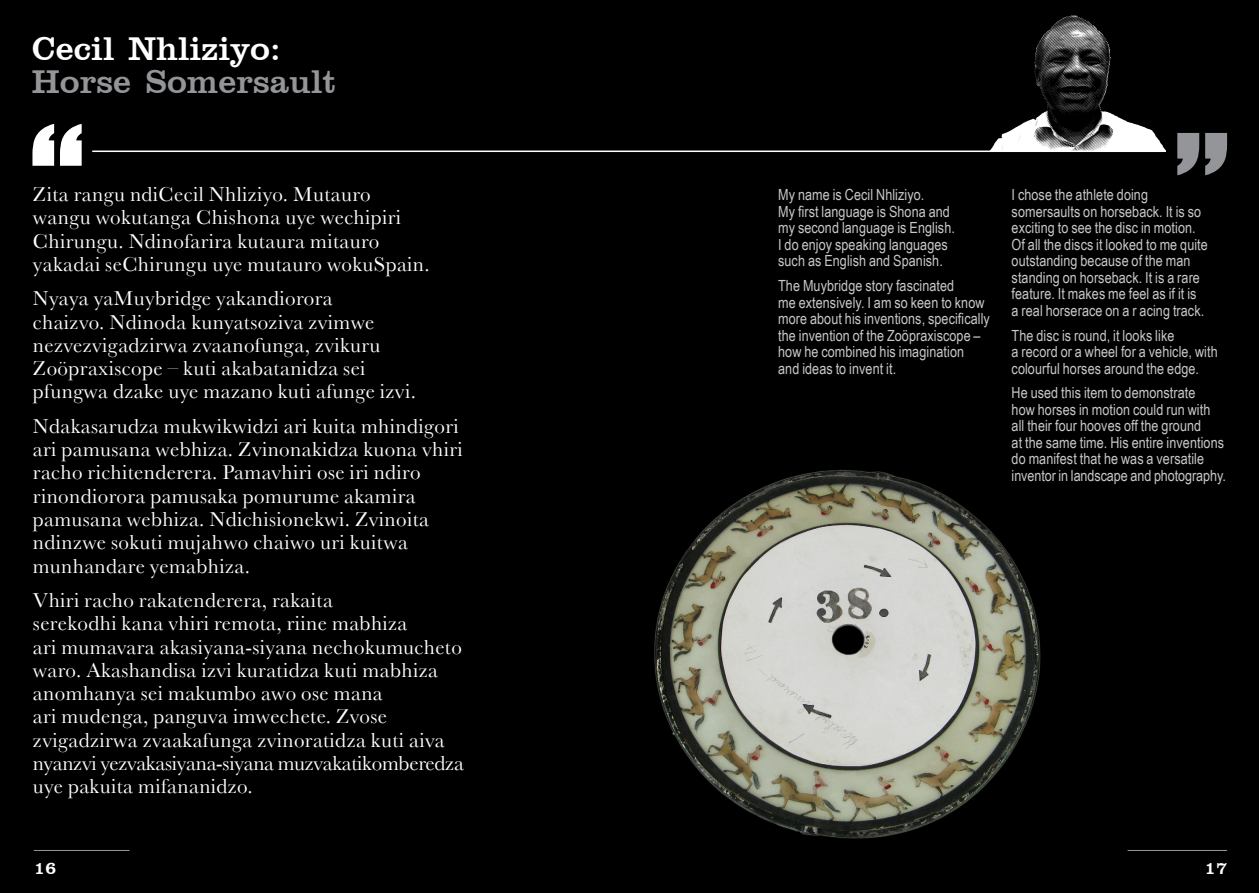
<style>
.page{position:relative;width:1259px;height:893px;background:#000}
.page>*{position:absolute;margin:0;border:0;box-sizing:border-box;transform-origin:0 0}
.t1{font:33.75px "Clarendon BT";color:#939598}
.t2{font:33.75px "Clarendon BT";color:#fff}
.t3{font:21px/23.2px "Baskerville";letter-spacing:.02em;color:#fff}
.t4{font:18px "Clarendon BT";color:#fff}
.New_Grey_English{font:15.3px/16.5px "Arial Narrow";letter-spacing:.005em;color:#c7c8ca}
</style>
<div class="page">
<hr style="left:34px;top:850px;width:95px;height:1px;background:#939598">
<hr style="left:1127px;top:850px;width:100px;height:1px;background:#939598">
<img style="left:650px;top:461px;width:392px;height:392px;border-radius:196px">
<hr style="left:92px;top:151px;width:1073px;height:1px;background:#fff">
<svg style="left:1177px;top:133px;width:50px;height:42px"></svg>
<svg style="left:32px;top:124px;width:50px;height:42px"></svg>
<img style="left:972px;top:15px;width:193px;height:136px">
<p class="t2" style="left:32px;top:27px;width:250px">Cecil Nhliziyo:</p>
<p class="t1" style="left:32px;top:61px;width:306px">Horse Somersault</p>
<p class="t3" style="left:33px;top:183px;width:398px">Zita rangu ndiCecil Nhliziyo. Mutauro wangu wokutanga Chishona uye wechipiri Chirungu. Ndinofarira kutaura mitauro yakadai seChirungu uye mutauro wokuSpain.</p>
<p class="t3" style="left:33px;top:287px;width:384px">Nyaya yaMuybridge yakandiorora<br>chaizvo. Ndinoda kunyatsoziva zvimwe nezvezvigadzirwa zvaanofunga, zvikuru Zoöpraxiscope – kuti akabatanidza sei pfungwa dzake uye mazano kuti afunge izvi.</p>
<p class="t3" style="left:33px;top:414px;width:431px">Ndakasarudza mukwikwidzi ari kuita mhindigori ari pamusana webhiza. Zvinonakidza kuona vhiri racho richitenderera. Pamavhiri ose iri ndiro rinondiorora pamusaka pomurume akamira pamusana webhiza. Ndichisionekwi. Zvinoita ndinzwe sokuti mujahwo chaiwo uri kuitwa munhandare yemabhiza.</p>
<p class="t3" style="left:33px;top:588px;width:432px">Vhiri racho rakatenderera, rakaita<br>serekodhi kana vhiri remota, riine mabhiza<br>ari mumavara akasiyana-siyana nechokumucheto waro. Akashandisa izvi kuratidza kuti mabhiza anomhanya sei makumbo awo ose mana<br>ari mudenga, panguva imwechete. Zvose zvigadzirwa zvaakafunga zvinoratidza kuti aiva nyanzvi yezvakasiyana-siyana muzvakatikomberedza uye pakuita mifananidzo.</p>
<p class="New_Grey_English" style="left:778px;top:186px;width:178px">My name is Cecil Nhliziyo.<br>My first language is Shona and my second language is English.<br>I do enjoy speaking languages such as English and Spanish.</p>
<p class="New_Grey_English" style="left:778px;top:277px;width:213px">The Muybridge story fascinated<br>me extensively. I am so keen to know more about his inventions, specifically the invention of the Zoöpraxiscope – how he combined his imagination<br>and ideas to invent it.</p>
<p class="New_Grey_English" style="left:1011px;top:186px;width:198px">I chose the athlete doing somersaults on horseback. It is so exciting to see the disc in motion.<br>Of all the discs it looked to me quite outstanding because of the man standing on horseback. It is a rare feature. It makes me feel as if it is<br>a real horserace on a r acing track.</p>
<p class="New_Grey_English" style="left:1011px;top:326px;width:208px">The disc is round, it looks like<br>a record or a wheel for a vehicle, with colourful horses around the edge.</p>
<p class="New_Grey_English" style="left:1011px;top:384px;width:216px">He used this item to demonstrate<br>how horses in motion could run with all their four hooves off the ground<br>at the same time. His entire inventions do manifest that he was a versatile inventor in landscape and photography.</p>
<p class="t4" style="left:34px;top:857px;width:24px">16</p>
<p class="t4" style="left:1204px;top:857px;width:24px">17</p>
</div>
